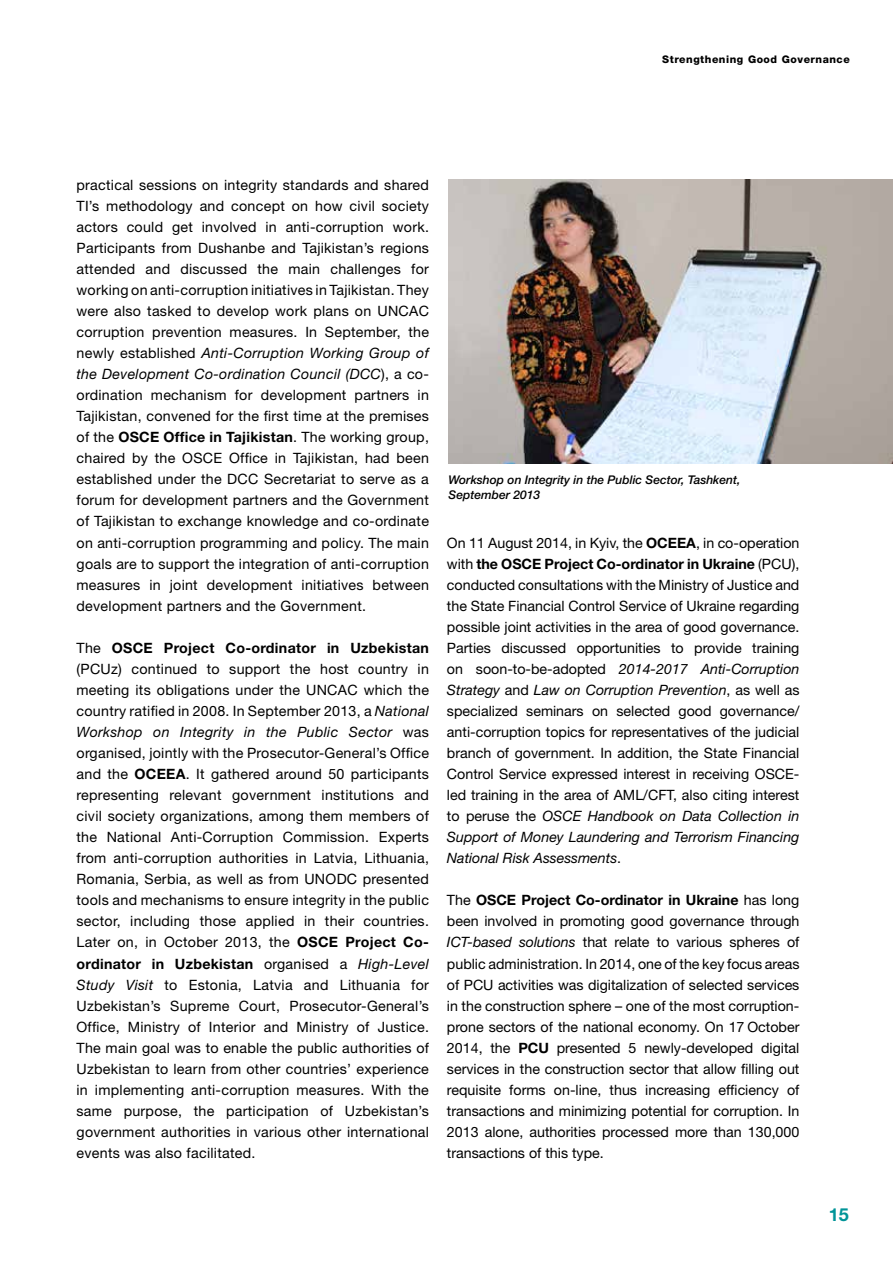
<style>
.page{position:relative;width:893px;height:1263px;background:#fff}
.page>*{position:absolute;margin:0;border:0;box-sizing:border-box;transform-origin:0 0}
.t1{font:700 18px "Helvetica Neue LT Pro";color:#009498}
.t2{font:14.25px/21px "Helvetica Neue LT Pro";letter-spacing:.02em;color:#000;text-align:justify}
.t3{font:700 14.25px "Helvetica Neue LT Pro";letter-spacing:.02em;color:#000}
.t4{font:14.25px "Helvetica Neue LT Pro";color:#000}
.t5{font:italic 500 12px/14.4px "Helvetica Neue LT Pro";color:#000}
.t6{font:800 10.5px "Helvetica Neue LT Pro";letter-spacing:.05em;color:#000}
.s1{font-style:italic}
.s2{font-weight:700}
.s3{font-weight:400}
</style>
<div class="page">
<img style="left:449px;top:179px;width:444px;height:284px">
<p class="t6" style="left:662px;top:53px;width:189px">Strengthening Good Governance</p>
<p class="t2" style="left:77px;top:174px;width:354px">practical sessions on integrity standards and shared TI’s methodology and concept on how civil society actors could get involved in anti-corruption work.<br>Participants from Dushanbe and Tajikistan’s regions attended and discussed the main challenges for working on anti-corruption initiatives in Tajikistan. They were also tasked to develop work plans on UNCAC corruption prevention measures. In September, the newly established <span class="s1">Anti-Corruption Working Group of the Development Co-ordination Council (DCC</span>), a co&shy;ordination mechanism for development partners in Tajikistan, convened for the first time at the premises of the <span class="s2">OSCE Office in Tajikistan</span>. The working group, chaired by the OSCE Office in Tajikistan, had been established under the DCC Secretariat to serve as a forum for development partners and the Government of Tajikistan to exchange knowledge and co-ordinate on anti-corruption programming and policy. The main goals are to support the integration of anti-corruption measures in joint development initiatives between development partners and the Government.</p>
<p class="t3" style="left:77px;top:639px;width:67px"><span class="s3">The</span> OSCE</p>
<p class="t3" style="left:164px;top:639px;width:267px">Project Co-ordinator in Uzbekistan</p>
<p class="t2" style="left:77px;top:658px;width:354px">(PCUz) continued to support the host country in meeting its obligations under the UNCAC which the country ratified in 2008. In September 2013, a <span class="s1">National Workshop on Integrity in the Public Sector</span> was organised, jointly with the Prosecutor-General’s Office and the <span class="s2">OCEE</span></p>
<p class="t2" style="left:77px;top:763px;width:354px;text-indent:99px"><span class="s2">A</span>. It gathered around 50 participants representing relevant government institutions and civil society organizations, among them members of the National Anti-Corruption Commission. Experts from anti-corruption authorities in Latvia, Lithuania, Romania, Serbia, as well as from UNODC presented tools and mechanisms to ensure integrity in the public sector, including those applied in their countries.<br>Later on, in October 2013, the <span class="s2">OSCE</span></p>
<p class="t2" style="left:77px;top:931px;width:354px;text-indent:269px"><span class="s2">Project Co&shy;ordinator in Uzbekistan</span> organised a <span class="s1">High-Level Study Visit</span> to Estonia, Latvia and Lithuania for Uzbekistan’s Supreme Court, Prosecutor-General’s Office, Ministry of Interior and Ministry of Justice.<br>The main goal was to enable the public authorities of Uzbekistan to learn from other countries’ experience in implementing anti-corruption measures. With the same purpose, the participation of Uzbekistan’s government authorities in various other international events was also facilitated.</p>
<p class="t5" style="left:449px;top:473px;width:293px">Workshop on Integrity in the Public Sector, Tashkent,<br>September 2013</p>
<p class="t4" style="left:447px;top:534px;width:210px">On 11 August 2014, in Kyiv, the <span class="s2">OCEE</span></p>
<p class="t2" style="left:447px;top:532px;width:354px;text-indent:239px"><span class="s2">A</span>, in co-operation with <span class="s2">the OSCE Project Co-ordinator in Ukraine</span> (PCU), conducted consultations with the Ministry of Justice and the State Financial Control Service of Ukraine regarding possible joint activities in the area of good governance.<br>Parties discussed opportunities to provide training on soon-to-be-adopted <span class="s1">2014-2017 Anti-Corruption Strategy</span> and <span class="s1">Law on Corruption Prevention</span>, as well as specialized seminars on selected good governance/ anti-corruption topics for representatives of the judicial branch of government. In addition, the State Financial Control Service expressed interest in receiving OSCE&shy;led training in the area of AML/CFT, also citing interest to peruse the <span class="s1">OSCE Handbook on Data Collection in Support of Money Laundering and Terrorism Financing National Risk Assessments</span>.</p>
<p class="t2" style="left:447px;top:889px;width:354px">The <span class="s2">OSCE Project Co-ordinator in Ukraine</span> has long been involved in promoting good governance through <span class="s1">ICT-based solutions</span> that relate to various spheres of public administration. In 2014, one of the key focus areas of PCU activities was digitalization of selected services in the construction sphere – one of the most corruption&shy;prone sectors of the national economy. On 17 October 2014, the <span class="s2">PCU</span> presented 5 newly-developed digital services in the construction sector that allow filling out requisite forms on-line, thus increasing efficiency of transactions and minimizing potential for corruption. In 2013 alone, authorities processed more than 130,000 transactions of this type.</p>
<p class="t1" style="left:829px;top:1203px;width:22px">15</p>
</div>
